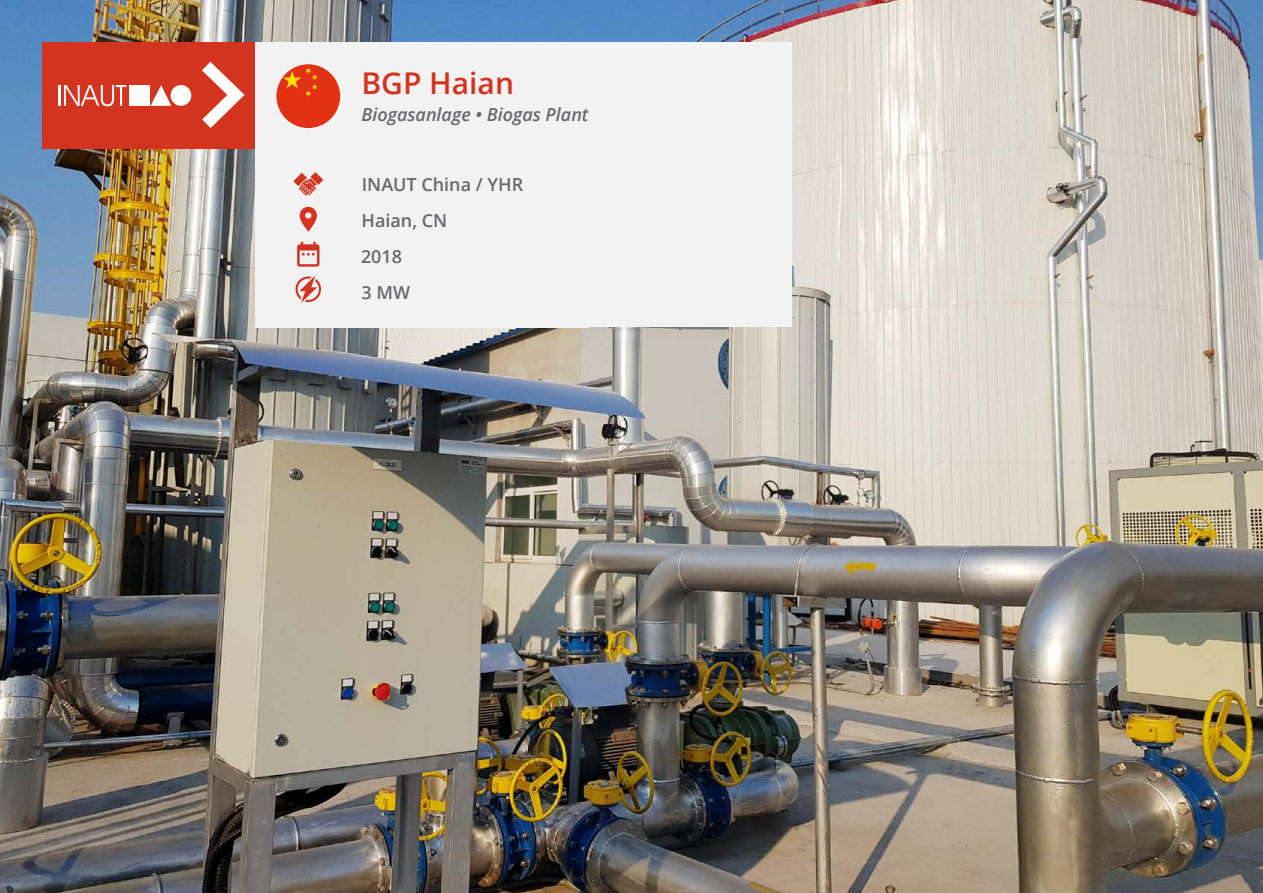
<style>
.page{position:relative;width:1263px;height:893px;background:#fff}
.page>*{position:absolute;margin:0;border:0;box-sizing:border-box;transform-origin:0 0}
.t1{font:600 30px "Open Sans";color:#d3341f}
.t2{font:600 18px/36px "Open Sans";color:#6a686b}
.t3{font:italic 600 18px "Open Sans";color:#6a686b}
</style>
<div class="page">
<img style="left:0;top:0;width:1263px;height:893px">
<div style="left:255px;top:43px;width:537px;height:284px;background:#f2f2f2"></div>
<img style="left:276px;top:64px;width:64px;height:64px;border-radius:31px">
<svg style="left:299px;top:179px;width:17px;height:17px"></svg>
<svg style="left:293px;top:173px;width:14px;height:13px"></svg>
<svg style="left:311px;top:172px;width:12px;height:13px"></svg>
<svg style="left:300px;top:207px;width:17px;height:25px"></svg>
<svg style="left:297px;top:242px;width:22px;height:25px"></svg>
<svg style="left:295px;top:275px;width:26px;height:28px"></svg>
<div style="left:43px;top:43px;width:212px;height:106px;background:#d3341f"></div>
<svg style="left:189px;top:61px;width:56px;height:67px"></svg>
<div style="left:129px;top:85px;width:20px;height:21px;background:#fff"></div>
<div style="left:171px;top:85px;width:20px;height:21px;background:#fff;border-radius:50%"></div>
<svg style="left:150px;top:85px;width:21px;height:21px"></svg>
<hr style="left:58px;top:85px;width:2px;height:21px;background:#fff">
<svg style="left:64px;top:85px;width:62px;height:21px"></svg>
<h1 class="t1" style="left:361px;top:62px;width:154px">BGP Haian</h1>
<p class="t3" style="left:361px;top:102px;width:229px">Biogasanlage • Biogas Plant</p>
<p class="t2" style="left:361px;top:166px;width:164px">INAUT China / YHR<br>Haian, CN<br>2018<br>3 MW</p>
</div>
